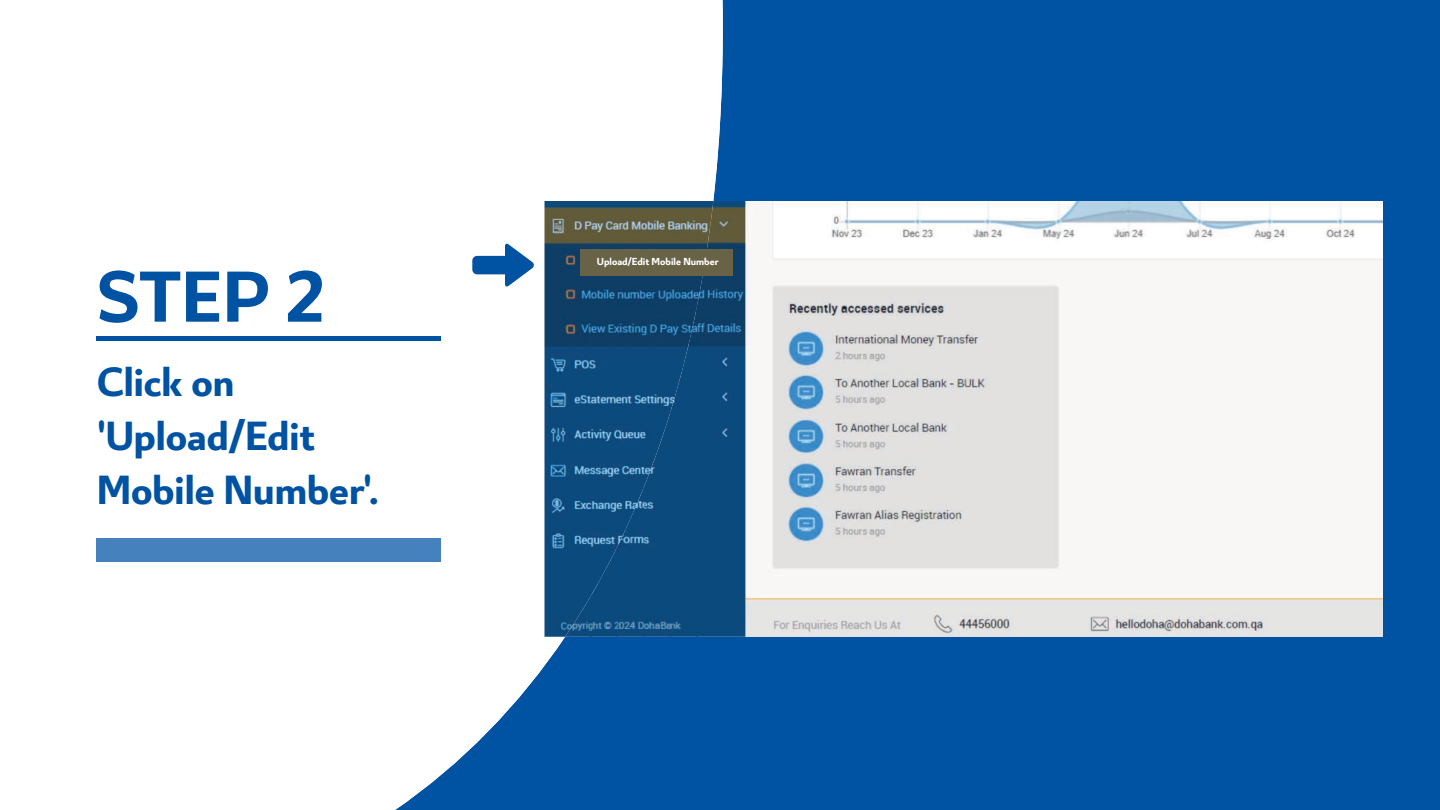
<style>
.page{position:relative;width:1440px;height:810px;background:#fff}
.page>*{position:absolute;margin:0;border:0;box-sizing:border-box;transform-origin:0 0}
.t1{font:700 79.5px "Lusail";color:#0052a3}
.t2{font:700 45px/54px "Lusail";color:#0052a3}
.t3{font:700 11.25px "Lusail";color:#fff}
</style>
<div class="page">
<div style="left:765px;top:0;width:675px;height:810px;background:#0052a3"></div>
<svg style="left:96px;top:0;width:669px;height:810px"></svg>
<div style="left:97px;top:538px;width:344px;height:24px;background:#4581bc"></div>
<hr style="left:97px;top:336px;width:344px;height:4px;background:#0052a3">
<img style="left:713px;top:201px;width:670px;height:436px">
<img style="left:544px;top:201px;width:169px;height:436px">
<svg style="left:289px;top:265px;width:61px;height:64px"></svg>
<div style="left:580px;top:249px;width:153px;height:27px;background:#686246"></div>
<svg style="left:472px;top:243px;width:62px;height:44px"></svg>
<h1 class="t1" style="left:97px;top:246px;width:229px">STEP 2</h1>
<p class="t2" style="left:97px;top:359px;width:283px">Click on 'Upload/Edit<br>Mobile Number.'</p>
<p class="t3" style="left:597px;top:254px;width:123px">Upload/Edit Mobile Number</p>
</div>
